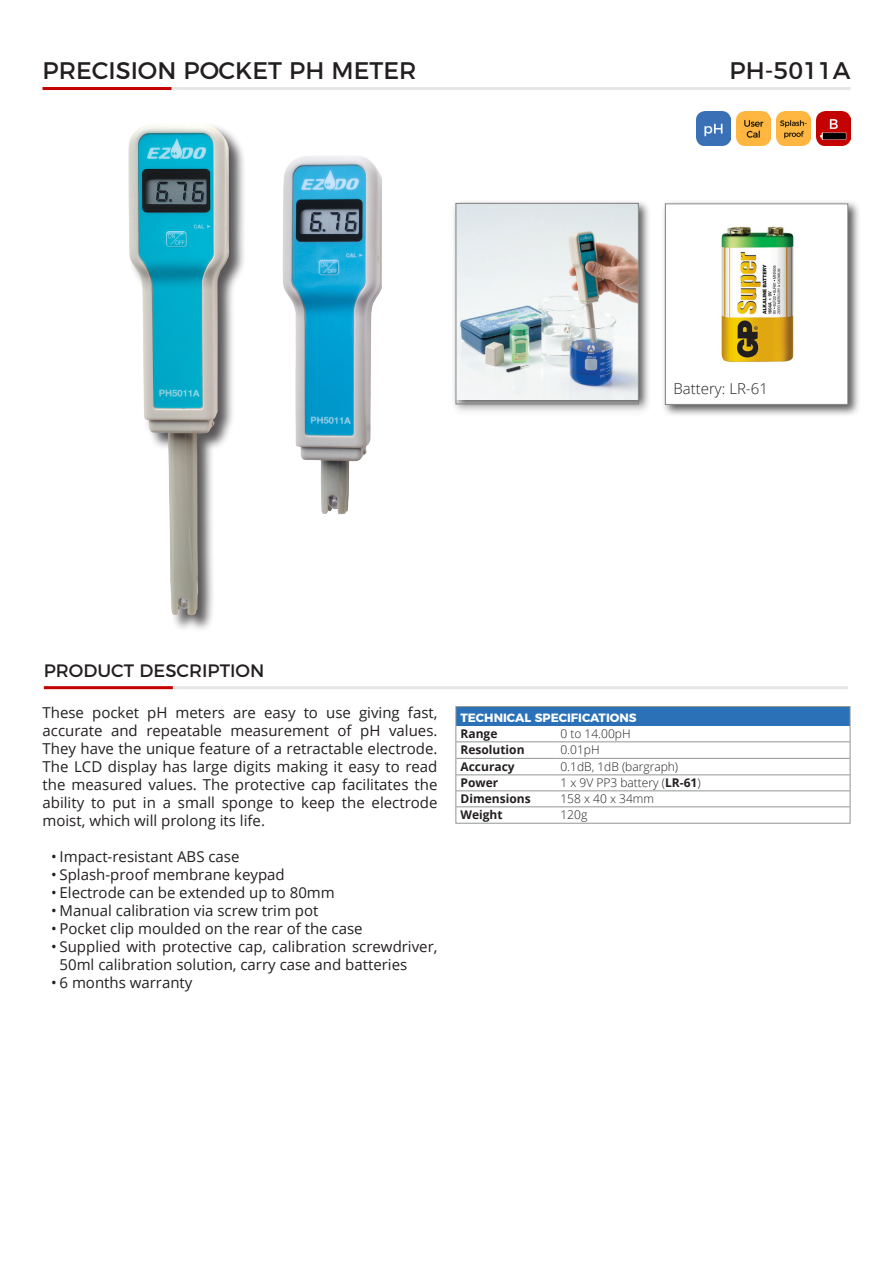
<style>
.page{position:relative;width:893px;height:1263px;background:#fff}
.page>*{position:absolute;margin:0;border:0;box-sizing:border-box;transform-origin:0 0}
.t1{font:24px "Montserrat";color:#231f20}
.t2{font:18px "Montserrat";color:#231f20}
.Basic{font:15px/18px "Open Sans";color:#231f20;text-align:justify}
.t3{font:300 15px "Open Sans";color:#231f20}
.Open_Sans_Tech_Spec{font:300 12px "Open Sans";color:#231f20}
.Open_Sans_Tech_Spec-2{font:700 12px "Open Sans";color:#231f20}
.Tech_Spec_HEading{font:700 12px "Montserrat";color:#fff}
.s1{font-weight:700}
</style>
<div class="page">
<hr style="left:44px;top:686px;width:804px;height:3px;background:#e6e6e6">
<hr style="left:171px;top:87px;width:679px;height:3px;background:#e6e6e6">
<hr style="left:44px;top:686px;width:129px;height:3px;background:#c40200">
<hr style="left:43px;top:87px;width:128px;height:3px;background:#c40200">
<div style="left:452px;top:199px;width:199px;height:218px;background:#231f20;opacity:.75"></div>
<img style="left:458px;top:205px;width:179px;height:194px">
<div style="left:456px;top:203px;width:183px;height:201px;border:1px solid #818181"></div>
<div style="left:661px;top:199px;width:200px;height:218px;background:#231f20;opacity:.75"></div>
<div style="left:665px;top:204px;width:183px;height:200px;background:#fff"></div>
<img style="left:721px;top:226px;width:73px;height:137px">
<div style="left:665px;top:203px;width:183px;height:202px;border:1px solid #818181"></div>
<div style="left:128px;top:123px;width:118px;height:509px;background:#231f20;opacity:.75"></div>
<img style="left:128px;top:124px;width:101px;height:491px">
<img style="left:283px;top:156px;width:98px;height:359px">
<img style="left:696px;top:111px;width:34px;height:34px">
<img style="left:776px;top:111px;width:34px;height:34px">
<img style="left:736px;top:111px;width:34px;height:34px">
<img style="left:816px;top:111px;width:34px;height:34px">
<div style="left:456px;top:707px;width:394px;height:18px;background:#2a71b7"></div>
<hr style="left:456px;top:742px;width:100px;height:1px;background:#929595">
<hr style="left:556px;top:742px;width:294px;height:1px;background:#929595">
<hr style="left:456px;top:758px;width:100px;height:1px;background:#929595">
<hr style="left:556px;top:758px;width:294px;height:1px;background:#929595">
<hr style="left:456px;top:775px;width:100px;height:1px;background:#929595">
<hr style="left:556px;top:775px;width:294px;height:1px;background:#929595">
<hr style="left:456px;top:791px;width:100px;height:1px;background:#929595">
<hr style="left:556px;top:791px;width:294px;height:1px;background:#929595">
<hr style="left:456px;top:806px;width:100px;height:1px;background:#929595">
<hr style="left:556px;top:806px;width:294px;height:1px;background:#929595">
<div style="left:455px;top:706px;width:395px;height:117px;border:1px solid #929595"></div>
<p class="t1" style="left:43px;top:51px;width:376px">PRECISION POCKET PH METER</p>
<p class="t1" style="left:729px;top:51px;width:122px">PH-5011A</p>
<p class="t3" style="left:673px;top:379px;width:96px">Battery: LR-61</p>
<p class="t2" style="left:44px;top:656px;width:222px">PRODUCT DESCRIPTION</p>
<p class="Basic" style="left:43px;top:703px;width:396px">These pocket pH meters are easy to use giving fast, accurate and repeatable measurement of pH values.<br>They have the unique feature of a retractable electrode.<br>The LCD display has large digits making it easy to read the measured values. The protective cap facilitates the ability to put in a small sponge to keep the electrode moist, which will prolong its life.</p>
<p class="Basic" style="left:51px;top:847px;width:190px">• Impact-resistant ABS case</p>
<p class="Basic" style="left:51px;top:865px;width:235px">• Splash-proof membrane keypad</p>
<p class="Basic" style="left:51px;top:883px;width:285px">• Electrode can be extended up to 80mm</p>
<p class="Basic" style="left:51px;top:901px;width:269px">• Manual calibration via screw trim pot</p>
<p class="Basic" style="left:51px;top:919px;width:313px">• Pocket clip moulded on the rear of the case</p>
<p class="Basic" style="left:60px;top:937px;width:379px;text-indent:-9px">• Supplied with protective cap, calibration screwdriver,<br>50ml calibration solution, carry case and batteries</p>
<p class="Basic" style="left:51px;top:973px;width:143px">• 6 months warranty</p>
<p class="Tech_Spec_HEading" style="left:460px;top:708px;width:178px">TECHNICAL SPECIFICATIONS</p>
<p class="Open_Sans_Tech_Spec-2" style="left:460px;top:725px;width:38px">Range</p>
<p class="Open_Sans_Tech_Spec" style="left:560px;top:725px;width:72px">0 to 14.00pH</p>
<p class="Open_Sans_Tech_Spec-2" style="left:460px;top:742px;width:66px">Resolution</p>
<p class="Open_Sans_Tech_Spec" style="left:560px;top:742px;width:41px">0.01pH</p>
<p class="Open_Sans_Tech_Spec-2" style="left:460px;top:758px;width:56px">Accuracy</p>
<p class="Open_Sans_Tech_Spec" style="left:560px;top:758px;width:119px">0.1dB, 1dB (bargraph)</p>
<p class="Open_Sans_Tech_Spec-2" style="left:460px;top:775px;width:39px">Power</p>
<p class="Open_Sans_Tech_Spec" style="left:560px;top:775px;width:142px">1 x 9V PP3 battery (<span class="s1">LR-61</span>)</p>
<p class="Open_Sans_Tech_Spec-2" style="left:460px;top:791px;width:72px">Dimensions</p>
<p class="Open_Sans_Tech_Spec" style="left:560px;top:791px;width:95px">158 x 40 x 34mm</p>
<p class="Open_Sans_Tech_Spec-2" style="left:460px;top:807px;width:44px">Weight</p>
<p class="Open_Sans_Tech_Spec" style="left:560px;top:807px;width:28px">120g</p>
</div>
